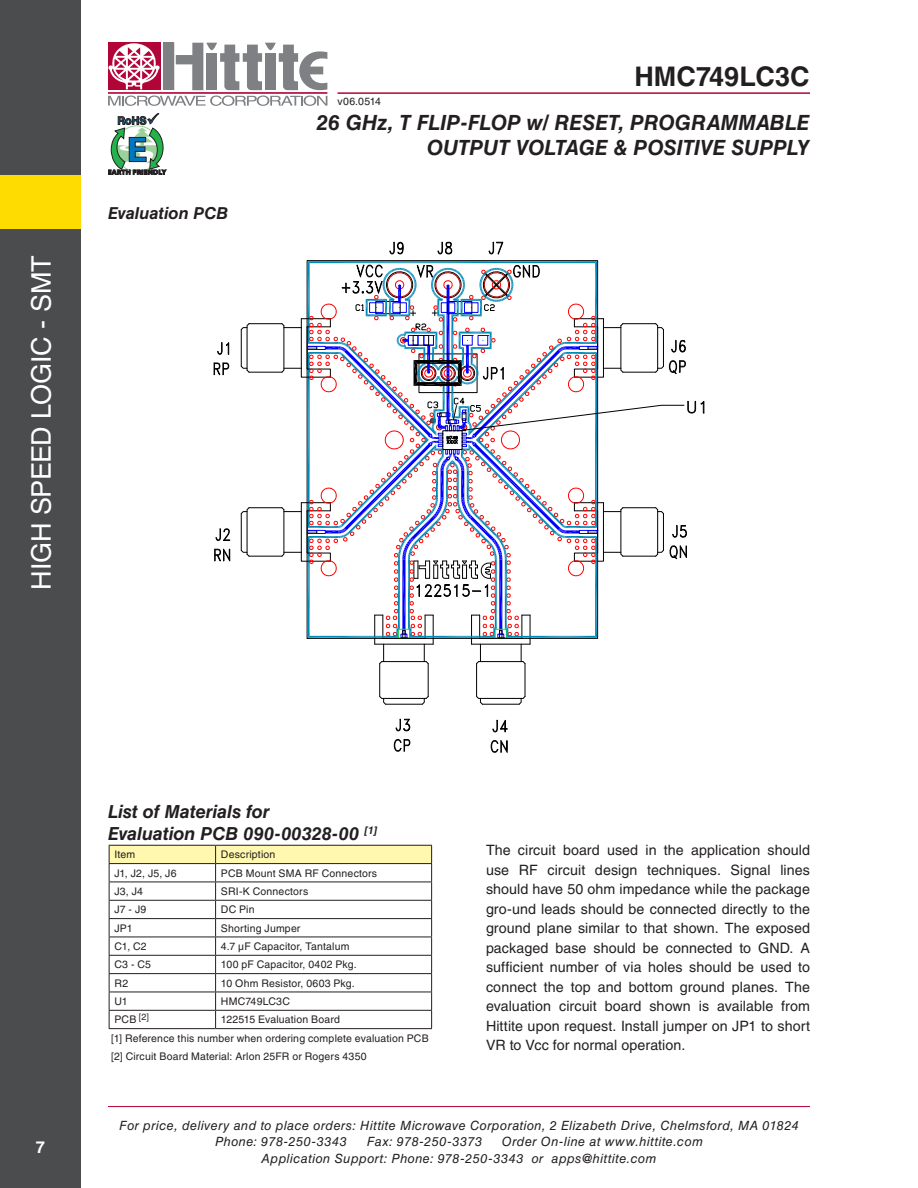
<style>
.page{position:relative;width:918px;height:1188px;background:#fff}
.page>*{position:absolute;margin:0;border:0;box-sizing:border-box;transform-origin:0 0}
.t1{font:27px "Helvetica LT Std";letter-spacing:-.01em;color:#fff}
.t2{font:700 27px "Helvetica LT Std";letter-spacing:.005em;color:#231f20}
.t3{font:italic 700 21px/25.2px "Helvetica LT Std";color:#231f20;text-align:right}
.t4{font:italic 700 18px/21.6px "Helvetica LT Std";letter-spacing:-.005em;color:#231f20}
.t5{font:italic 700 16.5px "Helvetica LT Std";letter-spacing:-.005em;color:#231f20}
.t6{font:700 16.5px "Helvetica LT Std";color:#fff}
.t7{font:14.25px/19.5px "Helvetica LT Std";letter-spacing:.005em;color:#231f20;text-align:justify}
.t8{font:italic 12.75px/16.5px "Helvetica LT Std";letter-spacing:.035em;color:#231f20}
.t9{font:10.5px/18.3px "Helvetica LT Std";letter-spacing:.015em;color:#231f20}
</style>
<div class="page">
<hr style="left:108px;top:1106px;width:702px;height:1px;background:#b30437">
<hr style="left:338px;top:92px;width:472px;height:2px;background:#b30437">
<div style="left:163px;top:43px;width:11px;height:47px;background:#7e8083"></div>
<div style="left:108px;top:43px;width:52px;height:47px;background:#b30437"></div>
<hr style="left:108px;top:92px;width:219px;height:2px;background:#b30437">
<svg style="left:176px;top:43px;width:151px;height:47px"></svg>
<svg style="left:108px;top:96px;width:219px;height:10px"></svg>
<svg style="left:108px;top:43px;width:52px;height:46px"></svg>
<svg style="left:108px;top:113px;width:58px;height:62px"></svg>
<div style="left:0;top:0;width:81px;height:1188px;background:#4b4c4d"></div>
<div style="left:0;top:175px;width:81px;height:54px;background:#ffdc01"></div>
<svg style="left:109px;top:845px;width:323px;height:183px"></svg>
<hr style="left:109px;top:1028px;width:107px;height:1px;background:#231f20">
<hr style="left:216px;top:1028px;width:216px;height:1px;background:#231f20">
<hr style="left:379px;top:664px;width:1px;height:32px;background:#000">
<svg style="left:379px;top:696px;width:50px;height:9px"></svg>
<hr style="left:428px;top:664px;width:1px;height:32px;background:#000">
<hr style="left:476px;top:664px;width:1px;height:32px;background:#000">
<svg style="left:476px;top:696px;width:50px;height:9px"></svg>
<hr style="left:525px;top:664px;width:1px;height:32px;background:#000">
<svg style="left:389px;top:241px;width:15px;height:14px"></svg>
<svg style="left:437px;top:241px;width:16px;height:14px"></svg>
<svg style="left:488px;top:241px;width:16px;height:14px"></svg>
<svg style="left:217px;top:342px;width:13px;height:13px"></svg>
<svg style="left:215px;top:528px;width:15px;height:13px"></svg>
<svg style="left:395px;top:718px;width:16px;height:14px"></svg>
<svg style="left:492px;top:719px;width:16px;height:14px"></svg>
<svg style="left:240px;top:323px;width:10px;height:50px"></svg>
<hr style="left:249px;top:372px;width:33px;height:1px;background:#000">
<hr style="left:249px;top:323px;width:33px;height:1px;background:#000">
<svg style="left:240px;top:507px;width:10px;height:50px"></svg>
<hr style="left:249px;top:556px;width:33px;height:1px;background:#000">
<hr style="left:249px;top:507px;width:33px;height:1px;background:#000">
<svg style="left:213px;top:362px;width:16px;height:13px"></svg>
<svg style="left:214px;top:548px;width:17px;height:14px"></svg>
<svg style="left:394px;top:739px;width:16px;height:13px"></svg>
<svg style="left:490px;top:740px;width:18px;height:13px"></svg>
<svg style="left:281px;top:261px;width:424px;height:403px"></svg>
<h1 class="t1" style="left:26px;top:590px;width:336px;rotate:-90deg">HIGH SPEED LOGIC - SMT</h1>
<p class="t5" style="left:108px;top:204px;width:122px">Evaluation PCB</p>
<h1 class="t2" style="left:634px;top:60px;width:177px">HMC749LC3C</h1>
<p class="t9" style="left:338px;top:92px;width:45px">v06.0514</p>
<h2 class="t3" style="left:317px;top:109px;width:495px">26 GHz, T FLIP-FLOP w/ RESET, PROGRAMMABLE<br>OUTPUT VOLTAGE &amp; POSITIVE SUPPLY</h2>
<p class="t6" style="left:36px;top:1138px;width:11px">7</p>
<p class="t4" style="left:108px;top:801px;width:271px">List of Materials for<br>Evaluation PCB 090-00328-00 <sup>[1]</sup></p>
<p class="t9" style="left:115px;top:845px;width:22px">Item</p>
<p class="t9" style="left:221px;top:845px;width:56px">Description</p>
<p class="t9" style="left:115px;top:864px;width:64px">J1, J2, J5, J6</p>
<p class="t9" style="left:221px;top:864px;width:158px">PCB Mount SMA RF Connectors</p>
<p class="t9" style="left:115px;top:882px;width:30px">J3, J4</p>
<p class="t9" style="left:221px;top:882px;width:89px">SRI-K Connectors</p>
<p class="t9" style="left:115px;top:900px;width:33px">J7 - J9</p>
<p class="t9" style="left:221px;top:900px;width:35px">DC Pin</p>
<p class="t9" style="left:115px;top:919px;width:20px">JP1</p>
<p class="t9" style="left:221px;top:919px;width:81px">Shorting Jumper</p>
<p class="t9" style="left:115px;top:937px;width:34px">C1, C2</p>
<p class="t9" style="left:221px;top:937px;width:130px">4.7 µF Capacitor, Tantalum</p>
<p class="t9" style="left:115px;top:955px;width:38px">C3 - C5</p>
<p class="t9" style="left:221px;top:955px;width:137px">100 pF Capacitor, 0402 Pkg.</p>
<p class="t9" style="left:115px;top:974px;width:15px">R2</p>
<p class="t9" style="left:221px;top:974px;width:135px">10 Ohm Resistor, 0603 Pkg.</p>
<p class="t9" style="left:115px;top:992px;width:15px">U1</p>
<p class="t9" style="left:221px;top:992px;width:70px">HMC749LC3C</p>
<p class="t9" style="left:115px;top:1010px;width:36px">PCB <sup>[2]</sup></p>
<p class="t9" style="left:111px;top:1010px;width:319px;text-indent:110px">122515 Evaluation Board<br>[1] Reference this number when ordering complete evaluation PCB [2] Circuit Board Material: Arlon 25FR or Rogers 4350</p>
<p class="t7" style="left:486px;top:840px;width:326px">The circuit board used in the application should use RF circuit design techniques. Signal lines should have 50 ohm impedance while the package gro-und leads should be connected directly to the ground plane similar to that shown. The exposed packaged base should be connected to GND. A sufficient number of via holes should be used to connect the top and bottom ground planes. The evaluation circuit board shown is available from Hittite upon request. Install jumper on JP1 to short VR to Vcc for normal operation.</p>
<p class="t8" style="left:215px;top:1117px;width:585px;text-indent:-96px">For price, delivery and to place orders: Hittite Microwave Corporation, 2 Elizabeth Drive, Chelmsford, MA 01824<br>Phone: 978-250-3343</p>
<p class="t8" style="left:262px;top:1133px;width:443px;text-indent:240px">Order On-line at www.hittite.com<br>Application Support: Phone: 978-250-3343 or apps@hittite.com</p>
<p class="t8" style="left:367px;top:1133px;width:117px">Fax: 978-250-3373</p>
</div>
